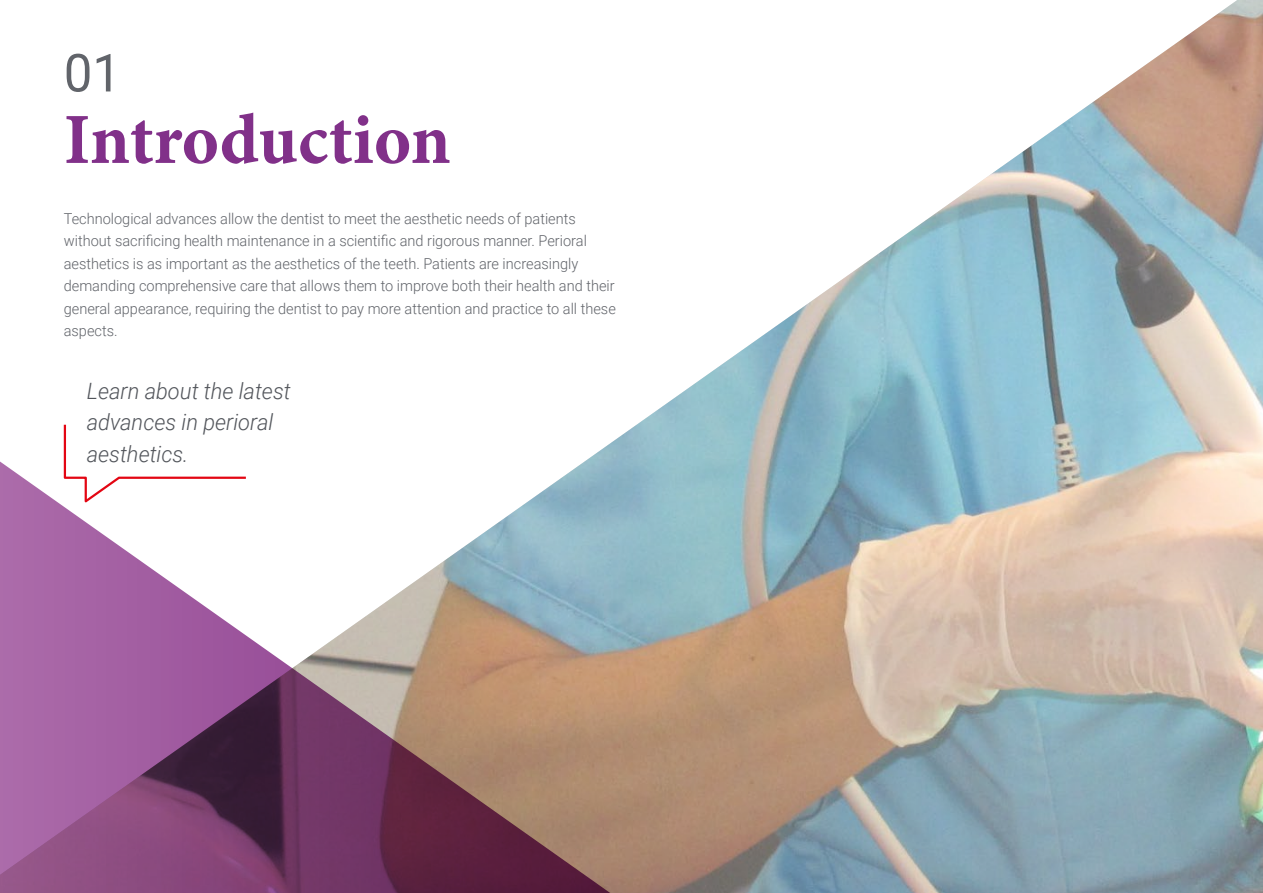
<style>
.page{position:relative;width:1263px;height:893px;background:#fff}
.page>*{position:absolute;margin:0;border:0;box-sizing:border-box;transform-origin:0 0}
.t1{font:72px "Minion Pro Bold Capt";letter-spacing:-.005em;color:#813089}
.t2{font:52.5px "Roboto";color:#61646a}
.t3{font:italic 300 22.5px/31.5px "Roboto";color:#52555b}
.t4{font:300 15px/22.5px "Roboto";color:#61646a}
</style>
<div class="page">
<img style="left:607px;top:0;width:656px;height:893px">
<svg style="left:0;top:446px;width:640px;height:447px"></svg>
<svg style="left:63px;top:424px;width:185px;height:82px"></svg>
<h2 class="t2" style="left:64px;top:36px;width:59px">01</h2>
<h1 class="t1" style="left:64px;top:97px;width:388px">Introduction</h1>
<p class="t4" style="left:64px;top:207px;width:554px">Technological advances allow the dentist to meet the aesthetic needs of patients without sacrificing health maintenance in a scientific and rigorous manner. Perioral aesthetics is as important as the aesthetics of the teeth. Patients are increasingly demanding comprehensive care that allows them to improve both their health and their general appearance, requiring the dentist to pay more attention and practice to all these aspects.</p>
<h3 class="t3" style="left:87px;top:374px;width:205px">Learn about the latest advances in perioral aesthetics.</h3>
</div>
